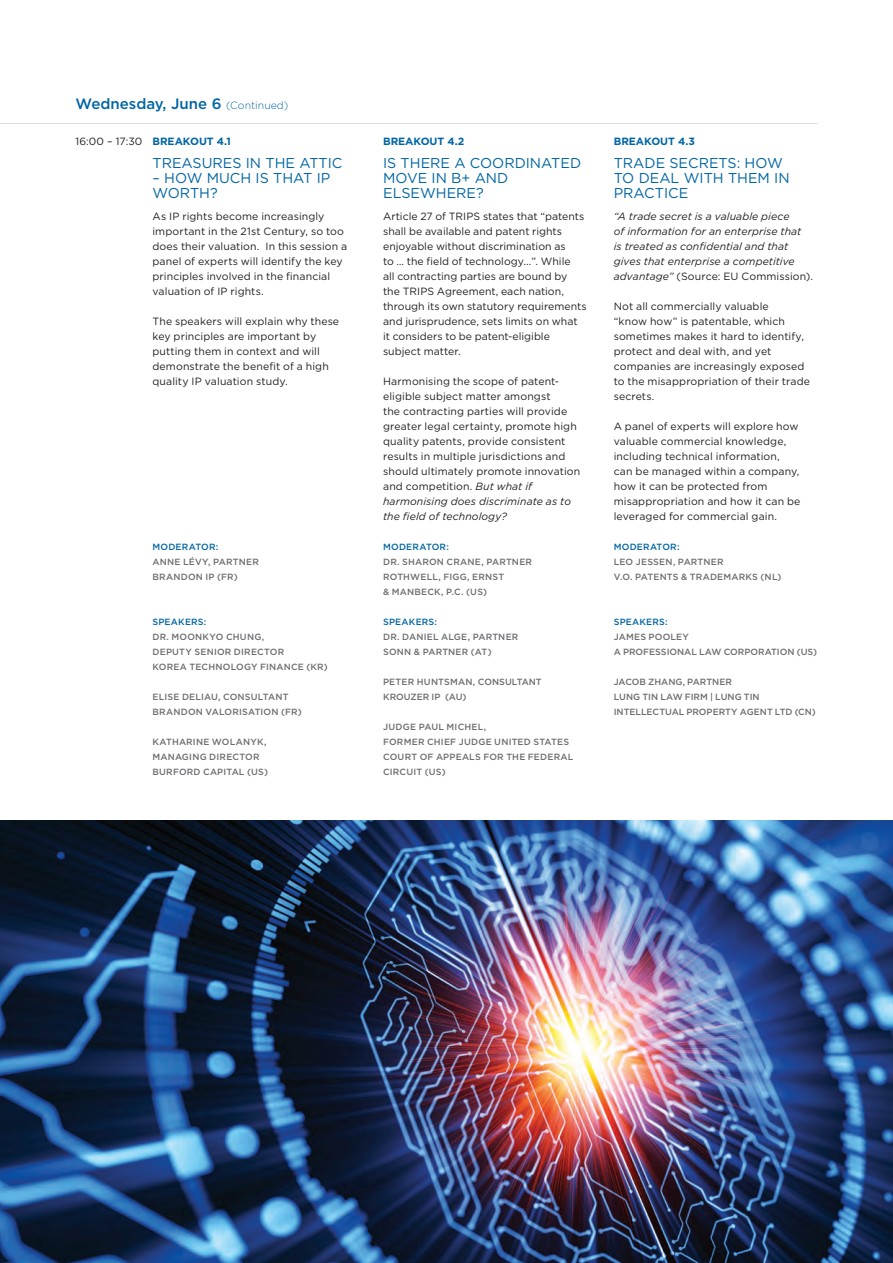
<style>
.page{position:relative;width:893px;height:1263px;background:#fff}
.page>*{position:absolute;margin:0;border:0;box-sizing:border-box;transform-origin:0 0}
.Heading_7{font:500 15px "Gotham";color:#0065a4}
.Program_-_Session_Ti{font:14.25px/15px "Gotham";color:#0065a4}
.Program_-_Session_De{font:10.5px/15px "Gotham";letter-spacing:.005em;color:#231f20}
.Program_-_Session_De-2{font:italic 10.5px/15px "Gotham";letter-spacing:.005em;color:#231f20}
.Program_-_Session_Na{font:700 10.5px "Gotham";color:#0065a4}
.Program_-_Time{font:10.5px "Gotham";color:#231f20}
.Program_-_Speaker_Na{font:500 9px/15px "Gotham";letter-spacing:.02em;color:#6c6d70}
.Program_-_Speaker_Na-2{font:500 9px/15px "Gotham";color:#6c6d70}
.Program_-_Moderator{font:500 9px "Gotham";letter-spacing:.025em;color:#0065a4}
.s1{font-weight:300;font-size:10.5px}
.s2{font-style:italic}
.s3{font-style:normal}
</style>
<div class="page">
<img style="left:0;top:821px;width:893px;height:442px">
<hr style="left:0;top:123px;width:817px;height:1px;background:#dcdddf">
<p class="Heading_7" style="left:76px;top:94px;width:214px">Wednesday, June 6 <span class="s1">(Continued)</span></p>
<p class="Program_-_Time" style="left:76px;top:135px;width:68px">16:00 – 17:30</p>
<p class="Program_-_Session_Na" style="left:152px;top:134px;width:80px">BREAKOUT 4.1</p>
<p class="Program_-_Session_Ti" style="left:152px;top:155px;width:191px">TREASURES IN THE ATTIC</p>
<p class="Program_-_Session_Ti" style="left:152px;top:170px;width:179px">– HOW MUCH IS THAT IP<br>WORTH?</p>
<p class="Program_-_Session_De" style="left:152px;top:209px;width:196px">As IP rights become increasingly important in the 21st Century, so too does their valuation. In this session a panel of experts will identify the key principles involved in the financial valuation of IP rights.</p>
<p class="Program_-_Session_De" style="left:152px;top:314px;width:188px">The speakers will explain why these key principles are important by putting them in context and will demonstrate the benefit of a high quality IP valuation study.</p>
<p class="Program_-_Moderator" style="left:152px;top:541px;width:67px">MODERATOR:</p>
<p class="Program_-_Speaker_Na" style="left:152px;top:554px;width:108px">ANNE LÉVY, PARTNER<br>BRANDON IP (FR)</p>
<p class="Program_-_Moderator" style="left:152px;top:616px;width:55px">SPEAKERS:</p>
<p class="Program_-_Speaker_Na" style="left:152px;top:629px;width:113px">DR. MOONKYO CHUNG,</p>
<p class="Program_-_Speaker_Na" style="left:152px;top:644px;width:133px">DEPUTY SENIOR DIRECTOR</p>
<p class="Program_-_Speaker_Na" style="left:152px;top:659px;width:177px">KOREA TECHNOLOGY FINANCE (KR)</p>
<p class="Program_-_Speaker_Na" style="left:152px;top:689px;width:151px">ELISE DELIAU, CONSULTANT<br>BRANDON VALORISATION (FR)</p>
<p class="Program_-_Speaker_Na" style="left:152px;top:734px;width:115px">KATHARINE WOLANYK,</p>
<p class="Program_-_Speaker_Na" style="left:152px;top:749px;width:117px">MANAGING DIRECTOR<br>BURFORD CAPITAL (US)</p>
<p class="Program_-_Session_Na" style="left:383px;top:134px;width:83px">BREAKOUT 4.2</p>
<p class="Program_-_Session_Ti" style="left:383px;top:155px;width:200px">IS THERE A COORDINATED<br>MOVE IN B+ AND<br>ELSEWHERE?</p>
<p class="Program_-_Session_De" style="left:383px;top:209px;width:205px">Article 27 of TRIPS states that “patents shall be available and patent rights enjoyable without discrimination as<br>to … the field of technology...”. While<br>all contracting parties are bound by the TRIPS Agreement, each nation, through its own statutory requirements and jurisprudence, sets limits on what it considers to be patent-eligible subject matter.</p>
<p class="Program_-_Session_De" style="left:383px;top:374px;width:199px">Harmonising the scope of patent&shy;eligible subject matter amongst<br>the contracting parties will provide greater legal certainty, promote high quality patents, provide consistent results in multiple jurisdictions and should ultimately promote innovation and competition. <span class="s2">But what if harmonising does discriminate as to the field of technology?</span></p>
<p class="Program_-_Moderator" style="left:383px;top:541px;width:67px">MODERATOR:</p>
<p class="Program_-_Speaker_Na" style="left:383px;top:554px;width:150px">DR. SHARON CRANE, PARTNER<br>ROTHWELL, FIGG, ERNST<br>&amp; MANBECK, P.C. (US)</p>
<p class="Program_-_Moderator" style="left:383px;top:616px;width:55px">SPEAKERS:</p>
<p class="Program_-_Speaker_Na" style="left:383px;top:629px;width:137px">DR. DANIEL ALGE, PARTNER<br>SONN &amp; PARTNER (AT)</p>
<p class="Program_-_Speaker_Na" style="left:383px;top:674px;width:160px">PETER HUNTSMAN, CONSULTANT<br>KROUZER IP (AU)</p>
<p class="Program_-_Speaker_Na" style="left:383px;top:719px;width:105px">JUDGE PAUL MICHEL,</p>
<p class="Program_-_Speaker_Na" style="left:383px;top:734px;width:192px">FORMER CHIEF JUDGE UNITED STATES<br>COURT OF APPEALS FOR THE FEDERAL<br>CIRCUIT (US)</p>
<p class="Program_-_Session_Na" style="left:614px;top:134px;width:83px">BREAKOUT 4.3</p>
<p class="Program_-_Session_Ti" style="left:614px;top:155px;width:177px">TRADE SECRETS: HOW<br>TO DEAL WITH THEM IN<br>PRACTICE</p>
<p class="Program_-_Session_De-2" style="left:614px;top:209px;width:201px">“A trade secret is a valuable piece<br>of information for an enterprise that<br>is treated as confidential and that gives that enterprise a competitive advantage” <span class="s3">(Source: EU Commission).</span></p>
<p class="Program_-_Session_De" style="left:614px;top:299px;width:198px">Not all commercially valuable<br>“know how” is patentable, which sometimes makes it hard to identify, protect and deal with, and yet companies are increasingly exposed to the misappropriation of their trade secrets.</p>
<p class="Program_-_Session_De" style="left:614px;top:419px;width:188px">A panel of experts will explore how valuable commercial knowledge, including technical information, can be managed within a company, how it can be protected from misappropriation and how it can be leveraged for commercial gain.</p>
<p class="Program_-_Moderator" style="left:614px;top:541px;width:67px">MODERATOR:</p>
<p class="Program_-_Speaker_Na" style="left:614px;top:554px;width:169px">LEO JESSEN, PARTNER<br>V.O. PATENTS &amp; TRADEMARKS (NL)</p>
<p class="Program_-_Moderator" style="left:614px;top:616px;width:55px">SPEAKERS:</p>
<p class="Program_-_Speaker_Na" style="left:614px;top:629px;width:77px">JAMES POOLEY</p>
<p class="Program_-_Speaker_Na-2" style="left:614px;top:644px;width:205px">A PROFESSIONAL LAW CORPORATION (US)</p>
<p class="Program_-_Speaker_Na-2" style="left:614px;top:674px;width:120px">JACOB ZHANG, PARTNER</p>
<p class="Program_-_Speaker_Na-2" style="left:614px;top:689px;width:204px">LUNG TIN LAW FIRM | LUNG TIN<br>INTELLECTUAL PROPERTY AGENT LTD (CN)</p>
</div>
